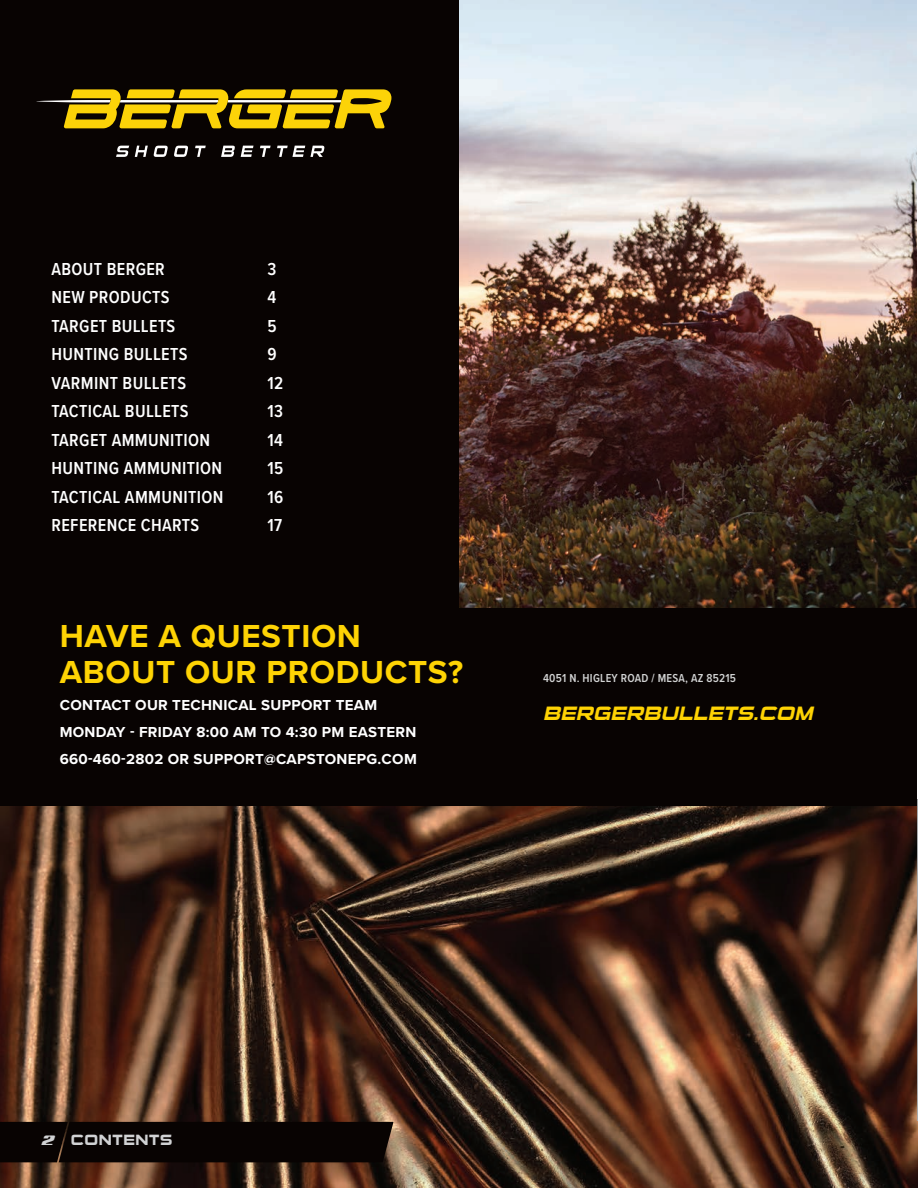
<style>
.page{position:relative;width:918px;height:1188px;background:#fff}
.page>*{position:absolute;margin:0;border:0;box-sizing:border-box;transform-origin:0 0}
.t1{font:700 33px/36px "Proxima Nova";letter-spacing:.02em;color:#fed304}
.t2{font:italic 700 19.5px "Sui Generis Rg";letter-spacing:.02em;color:#fed304}
.t3{font:600 18px "Proxima Nova Cond";letter-spacing:.02em;color:#fff}
.t4{font:700 15px/27px "Proxima Nova";letter-spacing:.02em;color:#fff}
.t5{font:700 15px "Sui Generis Rg";letter-spacing:.04em;color:#d1d2d4}
.t6{font:600 12px "Proxima Nova Cond";letter-spacing:.02em;color:#d2d3d3}
</style>
<div class="page">
<img style="left:0;top:805px;width:918px;height:383px">
<div style="left:0;top:0;width:459px;height:745px;background:#080302"></div>
<hr style="left:917px;top:799px;width:1px;height:322px;background:#a7aaac">
<div style="left:0;top:608px;width:917px;height:197px;background:#080302"></div>
<img style="left:459px;top:0;width:458px;height:608px">
<svg style="left:116px;top:146px;width:13px;height:11px"></svg>
<svg style="left:135px;top:146px;width:13px;height:11px"></svg>
<svg style="left:154px;top:146px;width:14px;height:11px"></svg>
<svg style="left:174px;top:146px;width:14px;height:11px"></svg>
<svg style="left:195px;top:146px;width:11px;height:11px"></svg>
<svg style="left:221px;top:146px;width:14px;height:11px"></svg>
<svg style="left:241px;top:146px;width:13px;height:11px"></svg>
<svg style="left:260px;top:146px;width:11px;height:11px"></svg>
<svg style="left:277px;top:146px;width:47px;height:11px"></svg>
<svg style="left:36px;top:89px;width:355px;height:39px"></svg>
<div style="left:0;top:1122px;width:394px;height:40px;background:#080302"></div>
<p class="t3" style="left:51px;top:255px;width:115px">ABOUT BERGER</p>
<p class="t3" style="left:267px;top:255px;width:10px">3</p>
<p class="t3" style="left:51px;top:284px;width:120px">NEW PRODUCTS</p>
<p class="t3" style="left:267px;top:284px;width:10px">4</p>
<p class="t3" style="left:51px;top:312px;width:125px">TARGET BULLETS</p>
<p class="t3" style="left:267px;top:312px;width:11px">5</p>
<p class="t3" style="left:51px;top:341px;width:137px">HUNTING BULLETS</p>
<p class="t3" style="left:267px;top:341px;width:11px">9</p>
<p class="t3" style="left:51px;top:369px;width:136px">VARMINT BULLETS</p>
<p class="t3" style="left:267px;top:369px;width:17px">12</p>
<p class="t3" style="left:51px;top:398px;width:139px">TACTICAL BULLETS</p>
<p class="t3" style="left:267px;top:398px;width:17px">13</p>
<p class="t3" style="left:51px;top:426px;width:160px">TARGET AMMUNITION</p>
<p class="t3" style="left:267px;top:426px;width:17px">14</p>
<p class="t3" style="left:51px;top:455px;width:172px">HUNTING AMMUNITION</p>
<p class="t3" style="left:267px;top:455px;width:17px">15</p>
<p class="t3" style="left:51px;top:483px;width:173px">TACTICAL AMMUNITION</p>
<p class="t3" style="left:267px;top:483px;width:17px">16</p>
<p class="t3" style="left:51px;top:512px;width:149px">REFERENCE CHARTS</p>
<p class="t3" style="left:267px;top:512px;width:16px">17</p>
<h1 class="t1" style="left:60px;top:617px;width:405px">HAVE A QUESTION<br>ABOUT OUR PRODUCTS?</h1>
<p class="t4" style="left:60px;top:691px;width:359px">CONTACT OUR TECHNICAL SUPPORT TEAM<br>MONDAY - FRIDAY 8:00 AM TO 4:30 PM EASTERN<br>660-460-2802 OR SUPPORT@CAPSTONEPG.COM</p>
<p class="t6" style="left:543px;top:669px;width:195px">4051 N. HIGLEY ROAD / MESA, AZ 85215</p>
<p class="t2" style="left:543px;top:702px;width:271px">BERGERBULLETS.COM</p>
<p class="t5" style="left:71px;top:1131px;width:103px">CONTENTS</p>
</div>
